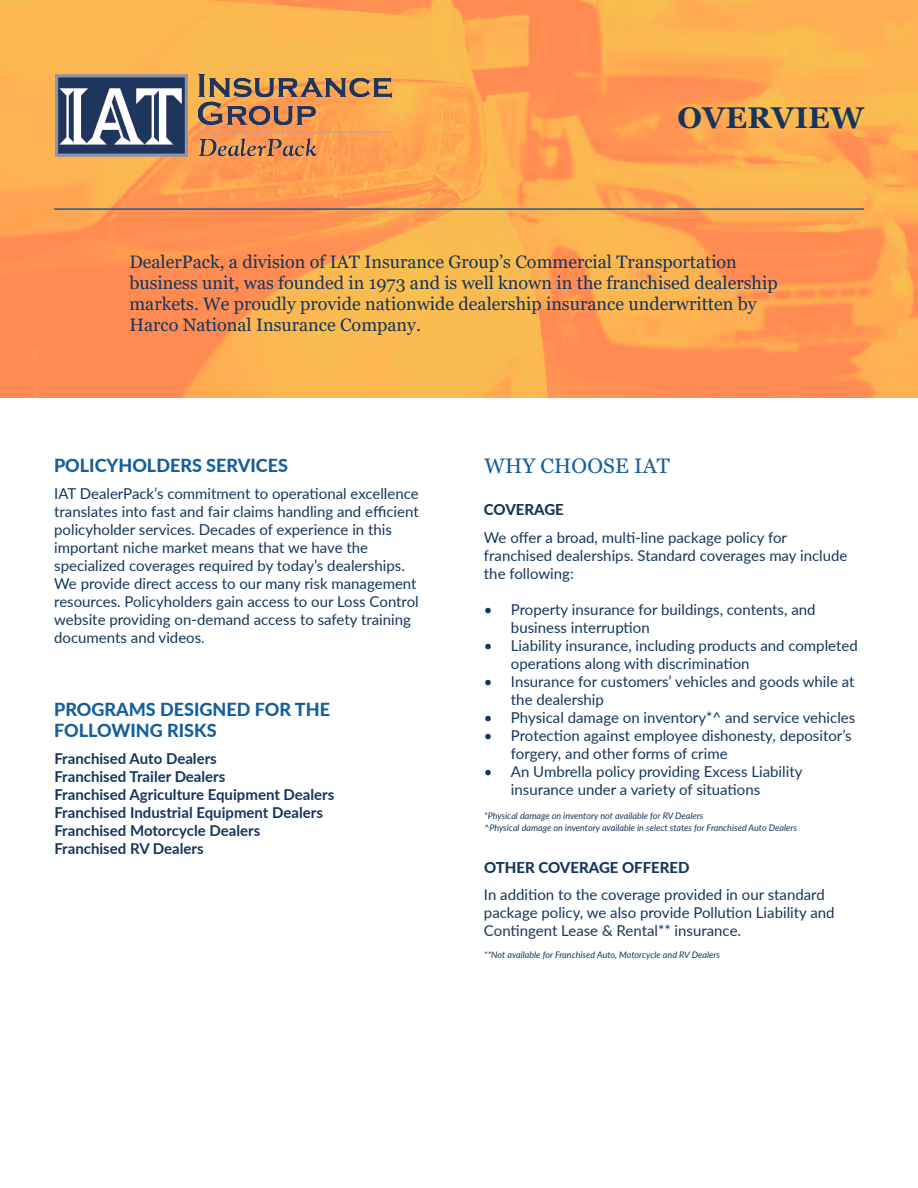
<style>
.page{position:relative;width:918px;height:1188px;background:#fff}
.page>*{position:absolute;margin:0;border:0;box-sizing:border-box;transform-origin:0 0}
.t1{font:700 30px "Georgia";letter-spacing:.01em;color:#15355c}
.t2{font:21px "Georgia";letter-spacing:.01em;color:#155f9b}
.t3{font:18px/21px "Georgia";color:#15365d}
.t4{font:800 18px "Lato";color:#155f9b}
.t5{font:15px/18px "Lato";color:#15365d}
.t6{font:700 15px/18px "Lato";color:#15365d}
.t7{font:800 15px "Lato";color:#15365d}
.t8{font:italic 9px "Lato";color:#15365d}
</style>
<div class="page">
<img style="left:0;top:0;width:918px;height:398px">
<hr style="left:54px;top:208px;width:810px;height:2px;background:#155f9b">
<img style="left:56px;top:75px;width:336px;height:82px">
<p class="t1" style="left:678px;top:98px;width:188px">OVERVIEW</p>
<p class="t3" style="left:129px;top:252px;width:650px">DealerPack, a division of IAT Insurance Group’s Commercial Transportation business unit, was founded in 1973 and is well known in the franchised dealership markets. We proudly provide nationwide dealership insurance underwritten by Harco National Insurance Company.</p>
<p class="t4" style="left:54px;top:452px;width:235px">POLICYHOLDERS SERVICES</p>
<p class="t5" style="left:54px;top:484px;width:366px;text-align:justify">IAT DealerPack’s commitment to operational excellence translates into fast and fair claims handling and efficient policyholder services. Decades of experience in this</p>
<p class="t5" style="left:54px;top:538px;width:315px">important niche market means that we have the</p>
<p class="t5" style="left:54px;top:556px;width:366px">specialized coverages required by today’s dealerships.<br>We provide direct access to our many risk management resources. Policyholders gain access to our Loss Control website providing on-demand access to safety training documents and videos.</p>
<p class="t4" style="left:54px;top:696px;width:277px">PROGRAMS DESIGNED FOR THE</p>
<p class="t4" style="left:54px;top:717px;width:164px">FOLLOWING RISKS</p>
<p class="t6" style="left:54px;top:749px;width:282px">Franchised Auto Dealers<br>Franchised Trailer Dealers<br>Franchised Agriculture Equipment Dealers<br>Franchised Industrial Equipment Dealers<br>Franchised Motorcycle Dealers<br>Franchised RV Dealers</p>
<p class="t2" style="left:484px;top:453px;width:187px">WHY CHOOSE IAT</p>
<p class="t7" style="left:484px;top:499px;width:81px">COVERAGE</p>
<p class="t5" style="left:484px;top:527px;width:305px">We offer a broad, multi-line package policy for</p>
<p class="t5" style="left:484px;top:545px;width:365px">franchised dealerships. Standard coverages may include the following:</p>
<p class="t5" style="left:511px;top:599px;width:306px;text-indent:-27px">• Property insurance for buildings, contents, and business interruption</p>
<p class="t5" style="left:511px;top:635px;width:348px;text-indent:-27px">• Liability insurance, including products and completed operations along with discrimination</p>
<p class="t5" style="left:511px;top:671px;width:345px;text-indent:-27px">• Insurance for customers’ vehicles and goods while at the dealership</p>
<p class="t5" style="left:484px;top:707px;width:373px">• Physical damage on inventory*^ and service vehicles</p>
<p class="t5" style="left:511px;top:725px;width:342px;text-indent:-27px">• Protection against employee dishonesty, depositor’s forgery, and other forms of crime</p>
<p class="t5" style="left:511px;top:761px;width:293px;text-indent:-27px">• An Umbrella policy providing Excess Liability insurance under a variety of situations</p>
<p class="t8" style="left:484px;top:810px;width:221px">*Physical damage on inventory not available for RV Dealers</p>
<p class="t8" style="left:484px;top:822px;width:314px">^Physical damage on inventory available in select states for Franchised Auto Dealers</p>
<p class="t7" style="left:484px;top:856px;width:207px">OTHER COVERAGE OFFERED</p>
<p class="t5" style="left:484px;top:885px;width:352px">In addition to the coverage provided in our standard package policy, we also provide Pollution Liability and<br>Contingent Lease &amp; Rental** insurance.</p>
<p class="t8" style="left:484px;top:949px;width:237px">**Not available for Franchised Auto, Motorcycle and RV Dealers</p>
</div>
